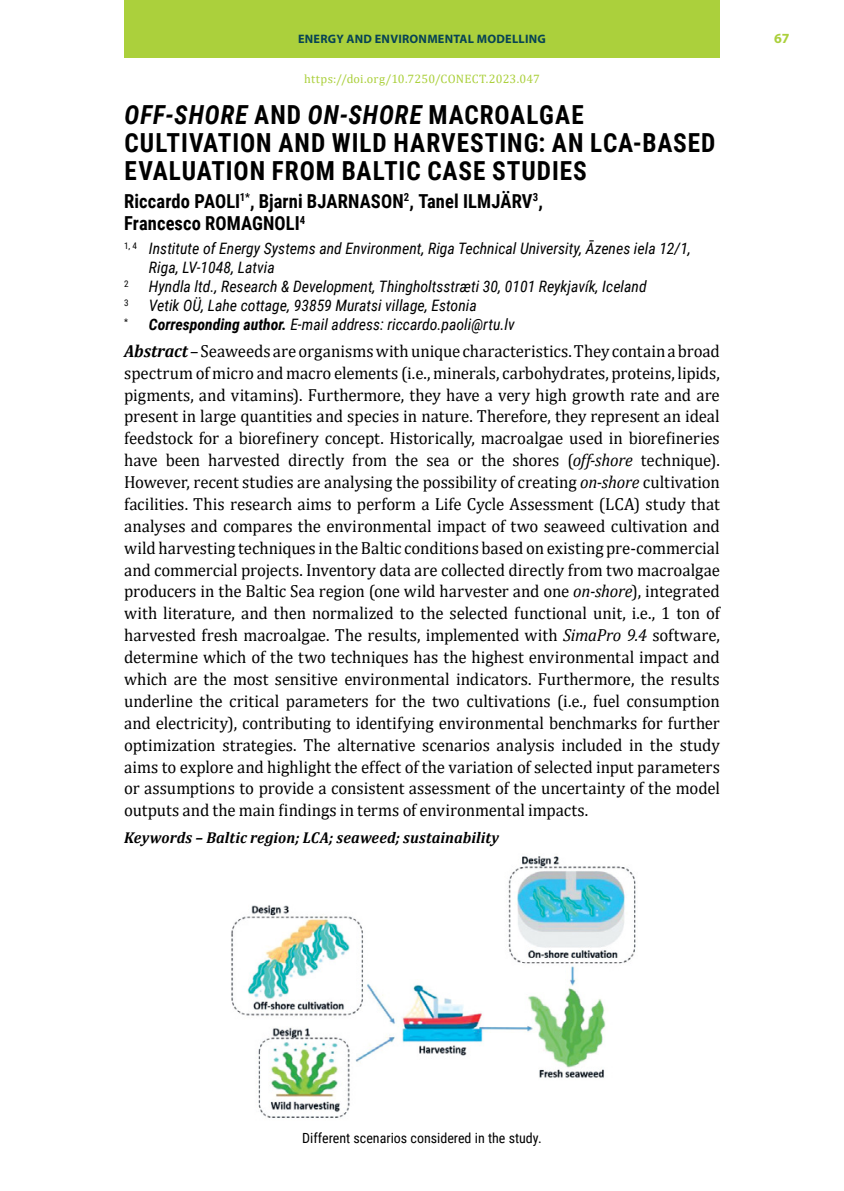
<style>
.page{position:relative;width:844px;height:1191px;background:#fff}
.page>*{position:absolute;margin:0;border:0;box-sizing:border-box;transform-origin:0 0}
.t1{font:700 26.25px/28px "Roboto Condensed";letter-spacing:.035em;color:#000;scale:.96 1}
.t2{font:700 19.25px/22.8px "Roboto Condensed";letter-spacing:.005em;color:#000;scale:.96 1}
.t3{font:17.5px/21.9px "Cambria";color:#000;text-align:justify;scale:.96 1}
.t4{font:italic 15.75px/18.9px "Roboto Condensed";color:#000}
.t5{font:italic 700 15.75px "Cambria";letter-spacing:.01em;color:#000;scale:.96 1}
.t6{font:14px "Roboto Condensed";color:#000}
.t7{font:700 14px "Myriad Pro";color:#abd03c}
.t8{font:12.25px "Cambria";letter-spacing:.015em;color:#abd03c}
.t9{font:700 12.25px "Myriad Pro";letter-spacing:.02em;color:#074354}
.t10{font:9.1px "Roboto Condensed";color:#000}
.s1{font-style:italic}
.s2{font-weight:700}
.s3{font-weight:700;font-style:italic}
</style>
<div class="page">
<div style="left:124px;top:0;width:595px;height:58px;background:#abd03c"></div>
<img style="left:231px;top:856px;width:405px;height:262px">
<p class="t9" style="left:298px;top:31px;width:249px">ENERGY AND ENVIRONMENTAL MODELLING</p>
<p class="t7" style="left:774px;top:30px;width:17px">67</p>
<p class="t8" style="left:304px;top:72px;width:237px">https://doi.org/10.7250/CONECT.2023.047</p>
<h1 class="t1" style="left:124px;top:100px;width:617px"><span class="s1">OFF-SHORE</span> AND <span class="s1">ON-SHORE</span> MACROALGAE<br>CULTIVATION AND WILD HARVESTING: AN LCA-BASED<br>EVALUATION FROM BALTIC CASE STUDIES</h1>
<p class="t2" style="left:124px;top:189px;width:437px">Riccardo PAOLI<sup>1*</sup>, Bjarni BJARNASON<sup>2</sup>, Tanel ILMJӒRV<sup>3</sup>,<br>Francesco ROMAGNOLI<sup>4</sup></p>
<p class="t4" style="left:149px;top:239px;width:543px;text-indent:-25px"><sup>1,</sup> <sup>4</sup> Institute of Energy Systems and Environment, Riga Technical University, Āzenes iela 12/1,<br>Riga, LV-1048, Latvia</p>
<p class="t10" style="left:124px;top:277px;width:6px">2</p>
<p class="t4" style="left:149px;top:276px;width:499px">Hyndla ltd., Research &amp; Development, Thingholtsstræti 30, 0101 Reykjavík, Iceland</p>
<p class="t10" style="left:124px;top:296px;width:6px">3</p>
<p class="t4" style="left:124px;top:295px;width:392px;text-indent:25px">Vetik OÜ, Lahe cottage, 93859 Muratsi village, Estonia<br><sup>*</sup> <span class="s2">Corresponding author.</span> E-mail address: riccardo.paoli@rtu.lv</p>
<p class="t3" style="left:124px;top:340px;width:622px"><span class="s3">Abstract</span> – Seaweeds are organisms with unique characteristics. They contain a broad spectrum of micro and macro elements (i.e., minerals, carbohydrates, proteins, lipids, pigments, and vitamins). Furthermore, they have a very high growth rate and are present in large quantities and species in nature. Therefore, they represent an ideal feedstock for a biorefinery concept. Historically, macroalgae used in biorefineries have been harvested directly from the sea or the shores (<span class="s1">off-shore</span> technique).<br>However, recent studies are analysing the possibility of creating <span class="s1">on-shore</span> cultivation facilities. This research aims to perform a Life Cycle Assessment (LCA) study that analyses and compares the environmental impact of two seaweed cultivation and wild harvesting techniques in the Baltic conditions based on existing pre-commercial and commercial projects. Inventory data are collected directly from two macroalgae producers in the Baltic Sea region (one wild harvester and one <span class="s1">on-shore</span>), integrated with literature, and then normalized to the selected functional unit, i.e., 1 ton of harvested fresh macroalgae. The results, implemented with <span class="s1">SimaPro 9.4</span> software, determine which of the two techniques has the highest environmental impact and which are the most sensitive environmental indicators. Furthermore, the results underline the critical parameters for the two cultivations (i.e., fuel consumption and electricity), contributing to identifying environmental benchmarks for further optimization strategies. The alternative scenarios analysis included in the study aims to explore and highlight the effect of the variation of selected input parameters or assumptions to provide a consistent assessment of the uncertainty of the model outputs and the main findings in terms of environmental impacts.</p>
<p class="t5" style="left:124px;top:826px;width:392px">Keywords – Baltic region; LCA; seaweed; sustainability</p>
<p class="t6" style="left:302px;top:1128px;width:241px">Different scenarios considered in the study.</p>
</div>
